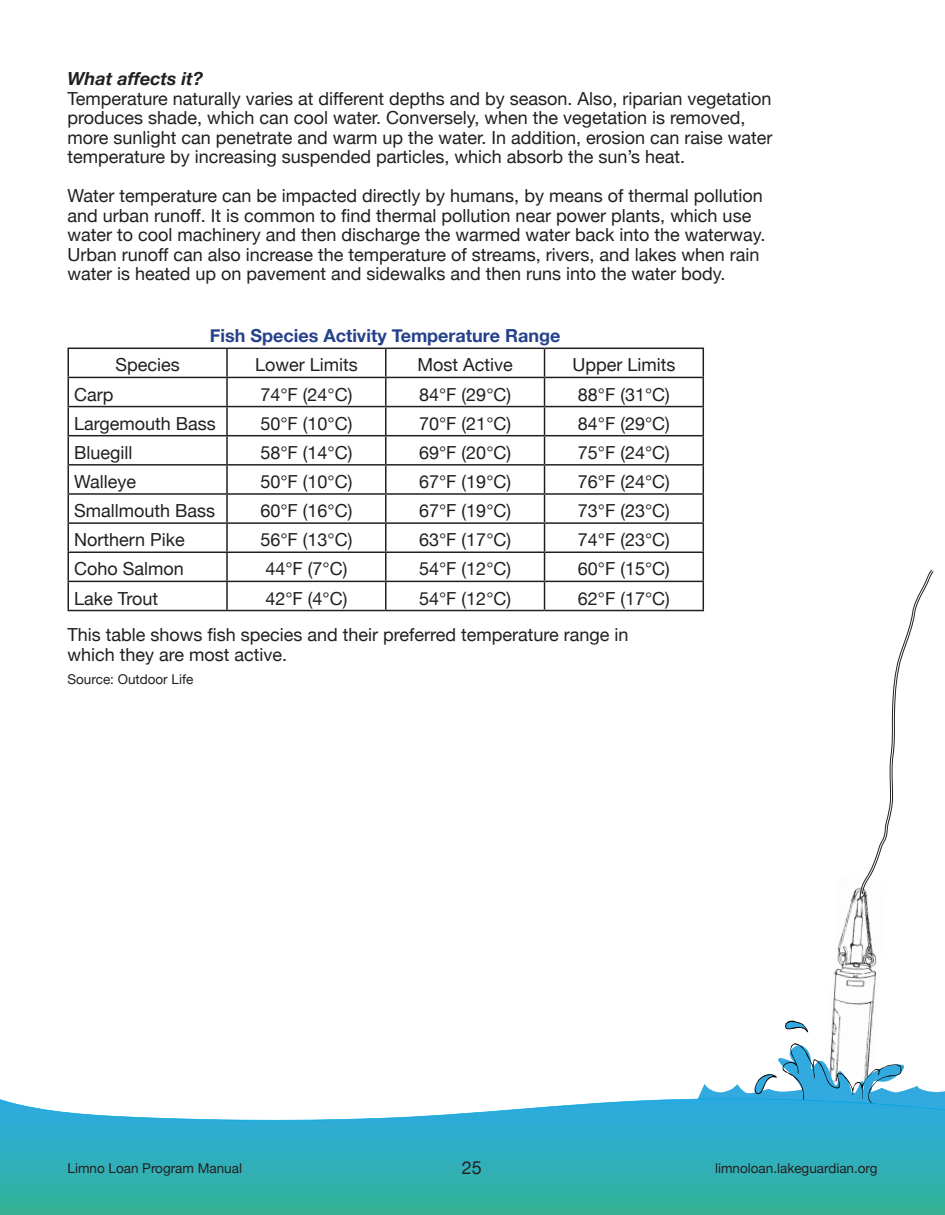
<style>
.page{position:relative;width:945px;height:1215px;background:#fff}
.page>*{position:absolute;margin:0;border:0;box-sizing:border-box;transform-origin:0 0}
.t1{font:18px/19.5px "Helvetica Neue";color:#231f20}
.t2{font:700 18px "Helvetica Neue";color:#26418c}
.t3{font:italic 700 18px "Helvetica Neue";color:#231f20}
.t4{font:13.5px "Helvetica Neue";color:#231f20}
</style>
<div class="page">
<img style="left:831px;top:888px;width:46px;height:155px">
<svg style="left:699px;top:1043px;width:246px;height:53px"></svg>
<svg style="left:785px;top:1021px;width:23px;height:11px"></svg>
<svg style="left:0;top:1096px;width:945px;height:119px;background:#44b6c1"></svg>
<svg style="left:859px;top:569px;width:75px;height:331px"></svg>
<hr style="left:68px;top:348px;width:159px;height:1px;background:#231f20">
<hr style="left:227px;top:348px;width:159px;height:1px;background:#231f20">
<hr style="left:226px;top:349px;width:2px;height:28px;background:#231f20">
<hr style="left:386px;top:348px;width:159px;height:1px;background:#231f20">
<hr style="left:385px;top:349px;width:2px;height:28px;background:#231f20">
<hr style="left:545px;top:348px;width:159px;height:1px;background:#231f20">
<hr style="left:68px;top:377px;width:159px;height:1px;background:#231f20">
<hr style="left:227px;top:377px;width:159px;height:1px;background:#231f20">
<hr style="left:226px;top:378px;width:2px;height:28px;background:#231f20">
<hr style="left:386px;top:377px;width:159px;height:1px;background:#231f20">
<hr style="left:385px;top:378px;width:2px;height:28px;background:#231f20">
<hr style="left:545px;top:377px;width:159px;height:1px;background:#231f20">
<hr style="left:68px;top:406px;width:159px;height:1px;background:#231f20">
<hr style="left:227px;top:406px;width:159px;height:1px;background:#231f20">
<hr style="left:226px;top:407px;width:2px;height:28px;background:#231f20">
<hr style="left:386px;top:406px;width:159px;height:1px;background:#231f20">
<hr style="left:385px;top:407px;width:2px;height:28px;background:#231f20">
<hr style="left:545px;top:406px;width:159px;height:1px;background:#231f20">
<hr style="left:68px;top:435px;width:159px;height:1px;background:#231f20">
<hr style="left:227px;top:435px;width:159px;height:1px;background:#231f20">
<hr style="left:226px;top:436px;width:2px;height:28px;background:#231f20">
<hr style="left:386px;top:435px;width:159px;height:1px;background:#231f20">
<hr style="left:385px;top:436px;width:2px;height:28px;background:#231f20">
<hr style="left:545px;top:435px;width:159px;height:1px;background:#231f20">
<hr style="left:68px;top:464px;width:159px;height:2px;background:#231f20">
<hr style="left:227px;top:464px;width:159px;height:2px;background:#231f20">
<hr style="left:226px;top:466px;width:2px;height:27px;background:#231f20">
<hr style="left:386px;top:464px;width:159px;height:2px;background:#231f20">
<hr style="left:385px;top:466px;width:2px;height:27px;background:#231f20">
<hr style="left:545px;top:464px;width:159px;height:2px;background:#231f20">
<hr style="left:68px;top:493px;width:159px;height:2px;background:#231f20">
<hr style="left:227px;top:493px;width:159px;height:2px;background:#231f20">
<hr style="left:226px;top:495px;width:2px;height:27px;background:#231f20">
<hr style="left:386px;top:493px;width:159px;height:2px;background:#231f20">
<hr style="left:385px;top:495px;width:2px;height:27px;background:#231f20">
<hr style="left:545px;top:493px;width:159px;height:2px;background:#231f20">
<hr style="left:68px;top:522px;width:159px;height:2px;background:#231f20">
<hr style="left:227px;top:522px;width:159px;height:2px;background:#231f20">
<hr style="left:226px;top:524px;width:2px;height:28px;background:#231f20">
<hr style="left:386px;top:522px;width:159px;height:2px;background:#231f20">
<hr style="left:385px;top:524px;width:2px;height:28px;background:#231f20">
<hr style="left:545px;top:522px;width:159px;height:2px;background:#231f20">
<hr style="left:68px;top:552px;width:159px;height:1px;background:#231f20">
<hr style="left:227px;top:552px;width:159px;height:1px;background:#231f20">
<hr style="left:226px;top:553px;width:2px;height:28px;background:#231f20">
<hr style="left:386px;top:552px;width:159px;height:1px;background:#231f20">
<hr style="left:385px;top:553px;width:2px;height:28px;background:#231f20">
<hr style="left:545px;top:552px;width:159px;height:1px;background:#231f20">
<hr style="left:68px;top:581px;width:159px;height:1px;background:#231f20">
<svg style="left:68px;top:349px;width:1px;height:261px"></svg>
<hr style="left:227px;top:581px;width:159px;height:1px;background:#231f20">
<hr style="left:226px;top:582px;width:2px;height:28px;background:#231f20">
<hr style="left:386px;top:581px;width:159px;height:1px;background:#231f20">
<hr style="left:385px;top:582px;width:2px;height:28px;background:#231f20">
<hr style="left:545px;top:581px;width:159px;height:1px;background:#231f20">
<svg style="left:544px;top:349px;width:1px;height:261px"></svg>
<svg style="left:703px;top:349px;width:1px;height:261px"></svg>
<hr style="left:68px;top:610px;width:159px;height:1px;background:#231f20">
<hr style="left:227px;top:610px;width:159px;height:1px;background:#231f20">
<hr style="left:386px;top:610px;width:159px;height:1px;background:#231f20">
<hr style="left:545px;top:610px;width:159px;height:1px;background:#231f20">
<p class="t3" style="left:68px;top:67px;width:137px">What affects it?</p>
<p class="t1" style="left:68px;top:88px;width:707px">Temperature naturally varies at different depths and by season. Also, riparian vegetation produces shade, which can cool water. Conversely, when the vegetation is removed, more sunlight can penetrate and warm up the water. In addition, erosion can raise water temperature by increasing suspended particles, which absorb the sun’s heat.</p>
<p class="t1" style="left:68px;top:186px;width:699px">Water temperature can be impacted directly by humans, by means of thermal pollution and urban runoff. It is common to find thermal pollution near power plants, which use water to cool machinery and then discharge the warmed water back into the waterway.<br>Urban runoff can also increase the temperature of streams, rivers, and lakes when rain water is heated up on pavement and sidewalks and then runs into the water body.</p>
<p class="t2" style="left:210px;top:324px;width:352px">Fish Species Activity Temperature Range</p>
<p class="t1" style="left:115px;top:355px;width:66px">Species</p>
<p class="t1" style="left:255px;top:355px;width:104px">Lower Limits</p>
<p class="t1" style="left:417px;top:355px;width:97px">Most Active</p>
<p class="t1" style="left:572px;top:355px;width:105px">Upper Limits</p>
<p class="t1" style="left:74px;top:384px;width:41px">Carp</p>
<p class="t1" style="left:260px;top:384px;width:94px">74°F (24°C)</p>
<p class="t1" style="left:419px;top:384px;width:94px">84°F (29°C)</p>
<p class="t1" style="left:578px;top:384px;width:94px">88°F (31°C)</p>
<p class="t1" style="left:74px;top:413px;width:143px">Largemouth Bass</p>
<p class="t1" style="left:260px;top:413px;width:94px">50°F (10°C)</p>
<p class="t1" style="left:419px;top:413px;width:94px">70°F (21°C)</p>
<p class="t1" style="left:578px;top:413px;width:94px">84°F (29°C)</p>
<p class="t1" style="left:74px;top:442px;width:60px">Bluegill</p>
<p class="t1" style="left:260px;top:442px;width:94px">58°F (14°C)</p>
<p class="t1" style="left:419px;top:442px;width:94px">69°F (20°C)</p>
<p class="t1" style="left:578px;top:442px;width:94px">75°F (24°C)</p>
<p class="t1" style="left:74px;top:472px;width:63px">Walleye</p>
<p class="t1" style="left:260px;top:472px;width:94px">50°F (10°C)</p>
<p class="t1" style="left:419px;top:472px;width:94px">67°F (19°C)</p>
<p class="t1" style="left:578px;top:472px;width:94px">76°F (24°C)</p>
<p class="t1" style="left:74px;top:501px;width:143px">Smallmouth Bass</p>
<p class="t1" style="left:260px;top:501px;width:94px">60°F (16°C)</p>
<p class="t1" style="left:419px;top:501px;width:94px">67°F (19°C)</p>
<p class="t1" style="left:578px;top:501px;width:94px">73°F (23°C)</p>
<p class="t1" style="left:74px;top:530px;width:112px">Northern Pike</p>
<p class="t1" style="left:260px;top:530px;width:94px">56°F (13°C)</p>
<p class="t1" style="left:419px;top:530px;width:94px">63°F (17°C)</p>
<p class="t1" style="left:578px;top:530px;width:94px">74°F (23°C)</p>
<p class="t1" style="left:74px;top:559px;width:111px">Coho Salmon</p>
<p class="t1" style="left:265px;top:559px;width:84px">44°F (7°C)</p>
<p class="t1" style="left:419px;top:559px;width:94px">54°F (12°C)</p>
<p class="t1" style="left:578px;top:559px;width:94px">60°F (15°C)</p>
<p class="t1" style="left:74px;top:588px;width:86px">Lake Trout</p>
<p class="t1" style="left:265px;top:588px;width:84px">42°F (4°C)</p>
<p class="t1" style="left:419px;top:588px;width:94px">54°F (12°C)</p>
<p class="t1" style="left:578px;top:588px;width:94px">62°F (17°C)</p>
<p class="t1" style="left:68px;top:625px;width:563px">This table shows fish species and their preferred temperature range in which they are most active.</p>
<p class="t4" style="left:68px;top:671px;width:127px">Source: Outdoor Life</p>
<p class="t4" style="left:68px;top:1160px;width:176px">Limno Loan Program Manual</p>
<p class="t1" style="left:462px;top:1158px;width:22px">25</p>
<p class="t4" style="left:715px;top:1160px;width:164px">limnoloan.lakeguardian.org</p>
</div>
